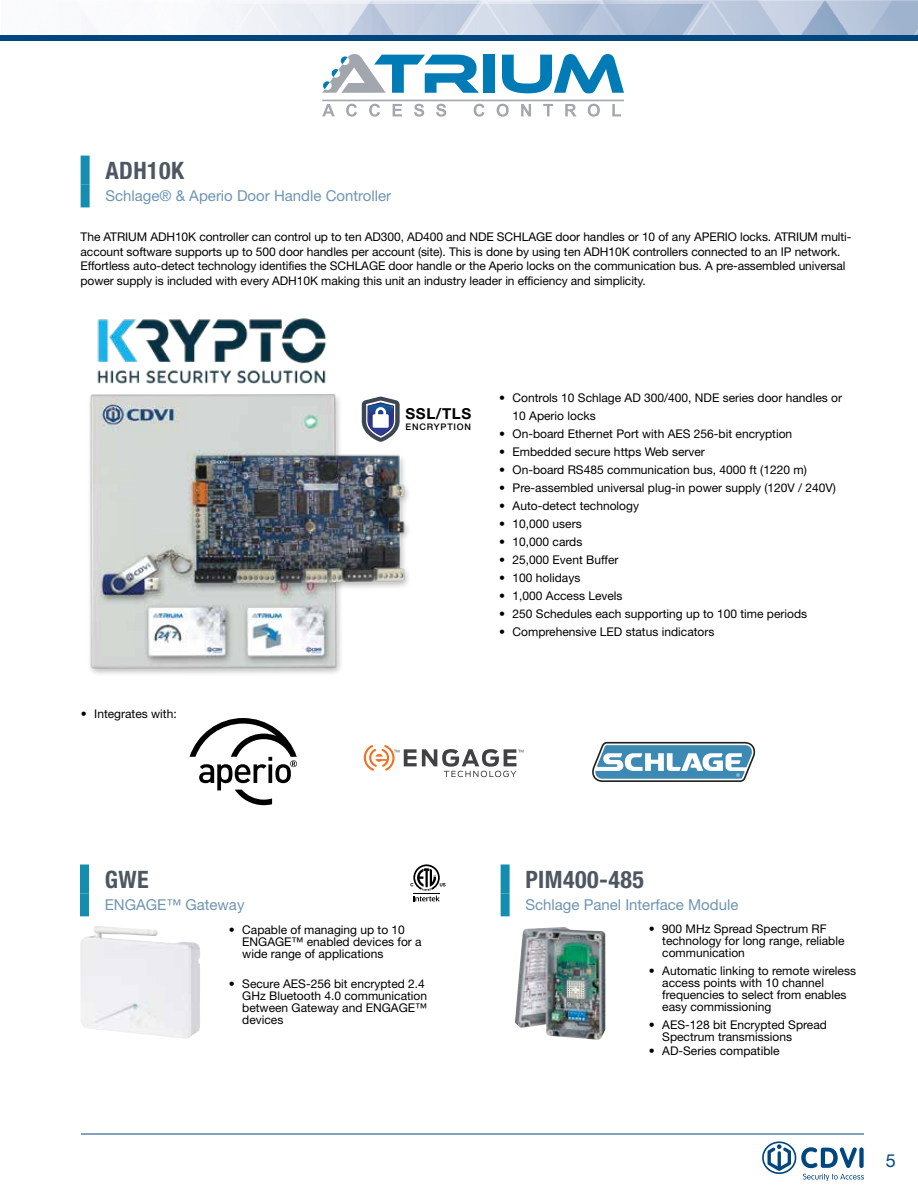
<style>
.page{position:relative;width:918px;height:1188px;background:#fff}
.page>*{position:absolute;margin:0;border:0;box-sizing:border-box;transform-origin:0 0}
.t1{font:700 condensed 24px "Helvetica Neue LT Std";letter-spacing:.02em;color:#4d5762}
.t2{font:18px "Helvetica Neue LT Std";color:#00467f}
.t3{font:700 15.15px "Helvetica Neue LT Std";letter-spacing:.035em;color:#000}
.t4{font:15px "Helvetica Neue LT Std";color:#6e95b2}
.t5{font:12px/12px "Helvetica Neue LT Std";color:#000}
.t6{font:500 9px "Helvetica Neue LT Std";letter-spacing:.09em;color:#000}
</style>
<div class="page">
<hr style="left:81px;top:1134px;width:783px;height:1px;background:#00467f">
<svg style="left:762px;top:1141px;width:102px;height:40px"></svg>
<div style="left:859px;top:1147px;width:5px;height:21px;background:#00467f;border-radius:2px"></div>
<img style="left:89px;top:383px;width:320px;height:291px">
<img style="left:80px;top:926px;width:120px;height:113px">
<img style="left:522px;top:927px;width:42px;height:15px">
<svg style="left:592px;top:742px;width:164px;height:40px"></svg>
<svg style="left:364px;top:745px;width:160px;height:32px"></svg>
<svg style="left:190px;top:718px;width:107px;height:87px"></svg>
<img style="left:213px;top:0;width:705px;height:35px">
<div style="left:0;top:35px;width:918px;height:5px;background:#00467f"></div>
<div style="left:81px;top:156px;width:9px;height:29px;background:#158daf"></div>
<div style="left:81px;top:185px;width:9px;height:22px;background:#158daf"></div>
<svg style="left:322px;top:104px;width:13px;height:12px"></svg>
<svg style="left:346px;top:104px;width:11px;height:13px"></svg>
<svg style="left:369px;top:104px;width:11px;height:13px"></svg>
<svg style="left:393px;top:104px;width:9px;height:12px"></svg>
<svg style="left:414px;top:104px;width:10px;height:13px"></svg>
<svg style="left:436px;top:104px;width:10px;height:13px"></svg>
<svg style="left:474px;top:104px;width:11px;height:13px"></svg>
<svg style="left:497px;top:104px;width:12px;height:13px"></svg>
<svg style="left:521px;top:104px;width:10px;height:12px"></svg>
<svg style="left:543px;top:104px;width:10px;height:12px"></svg>
<svg style="left:565px;top:104px;width:11px;height:12px"></svg>
<svg style="left:588px;top:104px;width:12px;height:13px"></svg>
<svg style="left:612px;top:104px;width:9px;height:12px"></svg>
<div style="left:483px;top:55px;width:12px;height:38px;background:#007bb6"></div>
<svg style="left:502px;top:54px;width:122px;height:39px"></svg>
<hr style="left:322px;top:100px;width:302px;height:1px;background:#a2a6ad">
<svg style="left:322px;top:54px;width:157px;height:39px"></svg>
<svg style="left:362px;top:397px;width:38px;height:45px"></svg>
<img style="left:97px;top:318px;width:230px;height:65px">
<div style="left:80px;top:865px;width:9px;height:29px;background:#158daf"></div>
<div style="left:80px;top:894px;width:9px;height:22px;background:#158daf"></div>
<div style="left:501px;top:865px;width:9px;height:29px;background:#158daf"></div>
<div style="left:501px;top:894px;width:9px;height:22px;background:#158daf"></div>
<svg style="left:410px;top:864px;width:36px;height:37px"></svg>
<h1 class="t1" style="left:105px;top:156px;width:80px">ADH10K</h1>
<p class="t4" style="left:105px;top:187px;width:287px">Schlage® &amp; Aperio Door Handle Controller</p>
<p class="t5" style="left:81px;top:230px;width:772px;line-height:14.4px">The ATRIUM ADH10K controller can control up to ten AD300, AD400 and NDE SCHLAGE door handles or 10 of any APERIO locks. ATRIUM multi&shy;account software supports up to 500 door handles per account (site). This is done by using ten ADH10K controllers connected to an IP network.<br>Effortless auto-detect technology identifies the SCHLAGE door handle or the Aperio locks on the communication bus. A pre-assembled universal power supply is included with every ADH10K making this unit an industry leader in efficiency and simplicity.</p>
<p class="t5" style="left:81px;top:707px;width:97px">• Integrates with:</p>
<p class="t3" style="left:406px;top:404px;width:67px">SSL/TLS</p>
<p class="t6" style="left:406px;top:421px;width:67px">ENCRYPTION</p>
<p class="t5" style="left:513px;top:388px;width:331px;line-height:18px;text-indent:-14px">• Controls 10 Schlage AD 300/400, NDE series door handles or<br>10 Aperio locks</p>
<p class="t5" style="left:499px;top:427px;width:295px">• On-board Ethernet Port with AES 256-bit encryption</p>
<p class="t5" style="left:499px;top:445px;width:207px">• Embedded secure https Web server</p>
<p class="t5" style="left:499px;top:463px;width:309px">• On-board RS485 communication bus, 4000 ft (1220 m)</p>
<p class="t5" style="left:499px;top:481px;width:338px">• Pre-assembled universal plug-in power supply (120V / 240V)</p>
<p class="t5" style="left:499px;top:499px;width:141px">• Auto-detect technology</p>
<p class="t5" style="left:499px;top:517px;width:84px">• 10,000 users</p>
<p class="t5" style="left:499px;top:535px;width:85px">• 10,000 cards</p>
<p class="t5" style="left:499px;top:553px;width:121px">• 25,000 Event Buffer</p>
<p class="t5" style="left:499px;top:571px;width:83px">• 100 holidays</p>
<p class="t5" style="left:499px;top:589px;width:125px">• 1,000 Access Levels</p>
<p class="t5" style="left:499px;top:607px;width:310px">• 250 Schedules each supporting up to 100 time periods</p>
<p class="t5" style="left:499px;top:625px;width:217px">• Comprehensive LED status indicators</p>
<h1 class="t1" style="left:105px;top:865px;width:46px">GWE</h1>
<p class="t4" style="left:105px;top:896px;width:141px">ENGAGE™ Gateway</p>
<p class="t5" style="left:242px;top:923px;width:181px;text-indent:-14px">• Capable of managing up to 10<br>ENGAGE™ enabled devices for a wide range of applications</p>
<p class="t5" style="left:242px;top:977px;width:186px;text-indent:-14px">• Secure AES-256 bit encrypted 2.4<br>GHz Bluetooth 4.0 communication between Gateway and ENGAGE™ devices</p>
<h1 class="t1" style="left:525px;top:865px;width:120px">PIM400-485</h1>
<p class="t4" style="left:525px;top:896px;width:215px">Schlage Panel Interface Module</p>
<p class="t5" style="left:662px;top:923px;width:184px;text-indent:-14px">• 900 MHz Spread Spectrum RF technology for long range, reliable communication</p>
<p class="t5" style="left:662px;top:965px;width:195px;text-indent:-14px">• Automatic linking to remote wireless access points with 10 channel frequencies to select from enables easy commissioning</p>
<p class="t5" style="left:662px;top:1019px;width:166px;text-indent:-14px">• AES-128 bit Encrypted Spread<br>Spectrum transmissions</p>
<p class="t5" style="left:649px;top:1045px;width:132px">• AD-Series compatible</p>
<h2 class="t2" style="left:886px;top:1150px;width:12px">5</h2>
</div>
